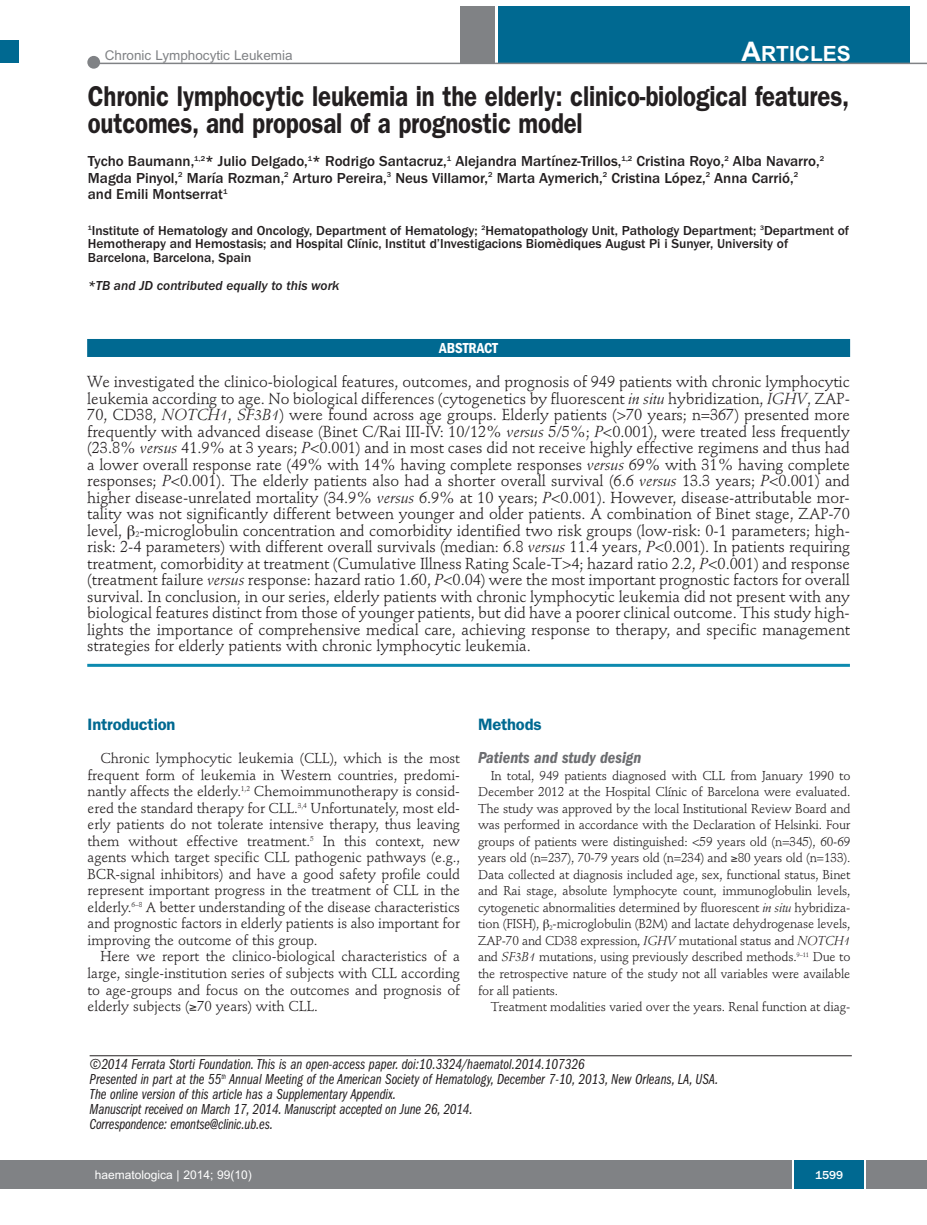
<style>
.page{position:relative;width:927px;height:1225px;background:#fff}
.page>*{position:absolute;margin:0;border:0;box-sizing:border-box;transform-origin:0 0}
.t1{font:600 28.8px/27px "Franklin Gothic";letter-spacing:-.005em;color:#231f20;scale:.83 1}
.t2{font:700 21px "Arial";color:#fff}
.t3{font:italic 600 condensed 16.5px "Franklin Gothic";color:#6c6d70}
.t4{font:600 16.5px "Franklin Gothic";letter-spacing:-.01em;color:#006991}
.t5{font:15.75px/16.5px "Stempel Schneidler";letter-spacing:-.005em;color:#231f20;text-align:justify}
.t6{font:15px/15px "Franklin Gothic Book Cmpr Ital";color:#231f20}
.t7{font:500 15px/16.5px "Franklin Gothic";color:#231f20}
.t8{font:600 condensed 15px "Franklin Gothic";letter-spacing:-.005em;color:#fff}
.t9{font:14.25px/16.5px "Stempel Schneidler";letter-spacing:-.005em;color:#231f20;text-align:justify}
.t10{font:500 13.5px/13.5px "Franklin Gothic";color:#231f20}
.t11{font:italic 500 13.5px "Franklin Gothic";color:#231f20}
.t12{font:13.5px "Arial";color:#808285}
.t13{font:12.75px/16.5px "Stempel Schneidler";letter-spacing:-.015em;color:#231f20;text-align:justify}
.t14{font:12px "Arial";color:#fff}
.t15{font:500 12px "Franklin Gothic";color:#fff}
.s1{font-size:27px}
.s2{font-style:italic}
</style>
<div class="page">
<div style="left:18px;top:1160px;width:909px;height:28px;background:#808285"></div>
<div style="left:498px;top:6px;width:412px;height:56px;background:#006991"></div>
<div style="left:460px;top:6px;width:34px;height:56px;background:#808285"></div>
<div style="left:87px;top:56px;width:13px;height:13px;background:#808285;border-radius:50%"></div>
<hr style="left:95px;top:63px;width:832px;height:1px;background:#808285">
<div style="left:794px;top:1160px;width:70px;height:28px;background:#006991"></div>
<hr style="left:792px;top:1160px;width:2px;height:28px;background:#fff">
<hr style="left:864px;top:1160px;width:2px;height:28px;background:#fff">
<div style="left:0;top:40px;width:19px;height:22px;background:#006991"></div>
<div style="left:0;top:1160px;width:18px;height:28px;background:#808285"></div>
<hr style="left:90px;top:1055px;width:762px;height:1px;background:#231f20">
<hr style="left:87px;top:664px;width:763px;height:3px;background:#0d8aaf">
<div style="left:87px;top:339px;width:763px;height:18px;background:#006991"></div>
<p class="t12" style="left:105px;top:47px;width:189px">Chronic Lymphocytic Leukemia</p>
<h2 class="t2" style="left:741px;top:42px;width:111px"><span class="s1">A</span>RTICLES</h2>
<h1 class="t1" style="left:88px;top:85px;width:919px">Chronic lymphocytic leukemia in the elderly: clinico-biological features, outcomes, and proposal of a prognostic model</h1>
<p class="t7" style="left:88px;top:153px;width:738px">Tycho Baumann,<sup>1,2</sup>* Julio Delgado,<sup>1</sup>* Rodrigo Santacruz,<sup>1</sup> Alejandra Martínez-Trillos,<sup>1,2</sup> Cristina Royo,<sup>2</sup> Alba Navarro,<sup>2<br></sup>Magda Pinyol,<sup>2</sup> María Rozman,<sup>2</sup> Arturo Pereira,<sup>3</sup> Neus Villamor,<sup>2</sup> Marta Aymerich,<sup>2</sup> Cristina López,<sup>2</sup> Anna Carrió,<sup>2 </sup>and Emili Montserrat<sup>1</sup></p>
<p class="t10" style="left:88px;top:223px;width:763px"><sup>1</sup>Institute of Hematology and Oncology, Department of Hematology; <sup>2</sup>Hematopathology Unit, Pathology Department; <sup>3</sup>Department of<br>Hemotherapy and Hemostasis; and Hospital Clínic, Institut d’Investigacions Biomèdiques August Pi i Sunyer, University of<br>Barcelona, Barcelona, Spain</p>
<p class="t11" style="left:88px;top:277px;width:253px">*TB and JD contributed equally to this work</p>
<p class="t8" style="left:439px;top:343px;width:60px">ABSTRACT</p>
<p class="t5" style="left:87px;top:375px;width:764px">We investigated the clinico-biological features, outcomes, and prognosis of 949 patients with chronic lymphocytic leukemia according to age. No biological differences (cytogenetics by fluorescent <span class="s2">in situ</span> hybridization, <span class="s2">IGHV</span>, ZAP-70, CD38, <span class="s2">NOTCH1</span>, <span class="s2">SF3B1</span>) were found across age groups. Elderly patients (&gt;70 years; n=367) presented more frequently with advanced disease (Binet C/Rai III-IV: 10/12% <span class="s2">versus</span> 5/5%; <span class="s2">P</span>&lt;0.001), were treated less frequently (23.8% <span class="s2">versus</span> 41.9% at 3 years; <span class="s2">P</span>&lt;0.001) and in most cases did not receive highly effective regimens and thus had a lower overall response rate (49% with 14% having complete responses <span class="s2">versus</span> 69% with 31% having complete responses; <span class="s2">P</span>&lt;0.001). The elderly patients also had a shorter overall survival (6.6 <span class="s2">versus</span> 13.3 years; <span class="s2">P</span>&lt;0.001) and higher disease-unrelated mortality (34.9% <span class="s2">versus</span> 6.9% at 10 years; <span class="s2">P</span>&lt;0.001). However, disease-attributable mor&shy;tality was not significantly different between younger and older patients. A combination of Binet stage, ZAP-70 level, <sub>2</sub>-microglobulin concentration and comorbidity identified two risk groups (low-risk: 0-1 parameters; high&shy;risk: 2-4 parameters) with different overall survivals (median: 6.8 <span class="s2">versus</span> 11.4 years, <span class="s2">P</span>&lt;0.001). In patients requiring treatment, comorbidity at treatment (Cumulative Illness Rating Scale-T&gt;4; hazard ratio 2.2, <span class="s2">P</span>&lt;0.001) and response (treatment failure <span class="s2">versus</span> response: hazard ratio 1.60, <span class="s2">P</span>&lt;0.04) were the most important prognostic factors for overall survival. In conclusion, in our series, elderly patients with chronic lymphocytic leukemia did not present with any biological features distinct from those of younger patients, but did have a poorer clinical outcome. This study high&shy;lights the importance of comprehensive medical care, achieving response to therapy, and specific management strategies for elderly patients with chronic lymphocytic leukemia.</p>
<p class="t4" style="left:88px;top:719px;width:89px">Introduction</p>
<p class="t9" style="left:88px;top:751px;width:374px;text-indent:13px">Chronic lymphocytic leukemia (CLL), which is the most frequent form of leukemia in Western countries, predomi&shy;nantly affects the elderly.<sup>1,2</sup> Chemoimmunotherapy is consid&shy;ered the standard therapy for CLL.<sup>3,4</sup> Unfortunately, most eld&shy;erly patients do not tolerate intensive therapy, thus leaving them without effective treatment.<sup>5</sup> In this context, new agents which target specific CLL pathogenic pathways (e.g., BCR-signal inhibitors) and have a good safety profile could represent important progress in the treatment of CLL in the elderly.<sup>6–8</sup> A better understanding of the disease characteristics and prognostic factors in elderly patients is also important for improving the outcome of this group.</p>
<p class="t9" style="left:88px;top:949px;width:374px;text-indent:13px">Here we report the clinico-biological characteristics of a large, single-institution series of subjects with CLL according to age-groups and focus on the outcomes and prognosis of elderly subjects (≥70 years) with CLL.</p>
<p class="t4" style="left:478px;top:719px;width:65px">Methods</p>
<p class="t3" style="left:478px;top:752px;width:165px">Patients and study design</p>
<p class="t13" style="left:478px;top:768px;width:374px;text-indent:13px">In total, 949 patients diagnosed with CLL from January 1990 to December 2012 at the Hospital Clínic of Barcelona were evaluated.<br>The study was approved by the local Institutional Review Board and was performed in accordance with the Declaration of Helsinki. Four groups of patients were distinguished: &lt;59 years old (n=345), 60-69 years old (n=237), 70-79 years old (n=234) and ≥80 years old (n=133).<br>Data collected at diagnosis included age, sex, functional status, Binet and Rai stage, absolute lymphocyte count, immunoglobulin levels, cytogenetic abnormalities determined by fluorescent <span class="s2">in situ</span> hybridiza&shy;tion (FISH), <sub>2</sub>-microglobulin (B2M) and lactate dehydrogenase levels, ZAP-70 and CD38 expression, <span class="s2">IGHV</span> mutational status and <span class="s2">NOTCH1 </span>and <span class="s2">SF3B1</span> mutations, using previously described methods.<sup>9–11</sup> Due to the retrospective nature of the study not all variables were available for all patients.</p>
<p class="t13" style="left:491px;top:999px;width:361px">Treatment modalities varied over the years. Renal function at diag-</p>
<p class="t6" style="left:90px;top:1057px;width:630px">©2014 Ferrata Storti Foundation.This is an open-access paper. doi:10.3324/haematol.2014.107326<br>Presented in part at the 55<sup>th</sup> Annual Meeting of the American Society of Hematology, December 7-10, 2013, New Orleans, LA, USA.<br>The online version of this article has a Supplementary Appendix.<br>Manuscript received on March 17, 2014. Manuscript accepted on June 26, 2014.<br>Correspondence: emontse@clinic.ub.es.</p>
<p class="t14" style="left:95px;top:1167px;width:158px">haematologica | 2014; 99(10)</p>
<p class="t15" style="left:815px;top:1167px;width:30px">1599</p>
</div>
